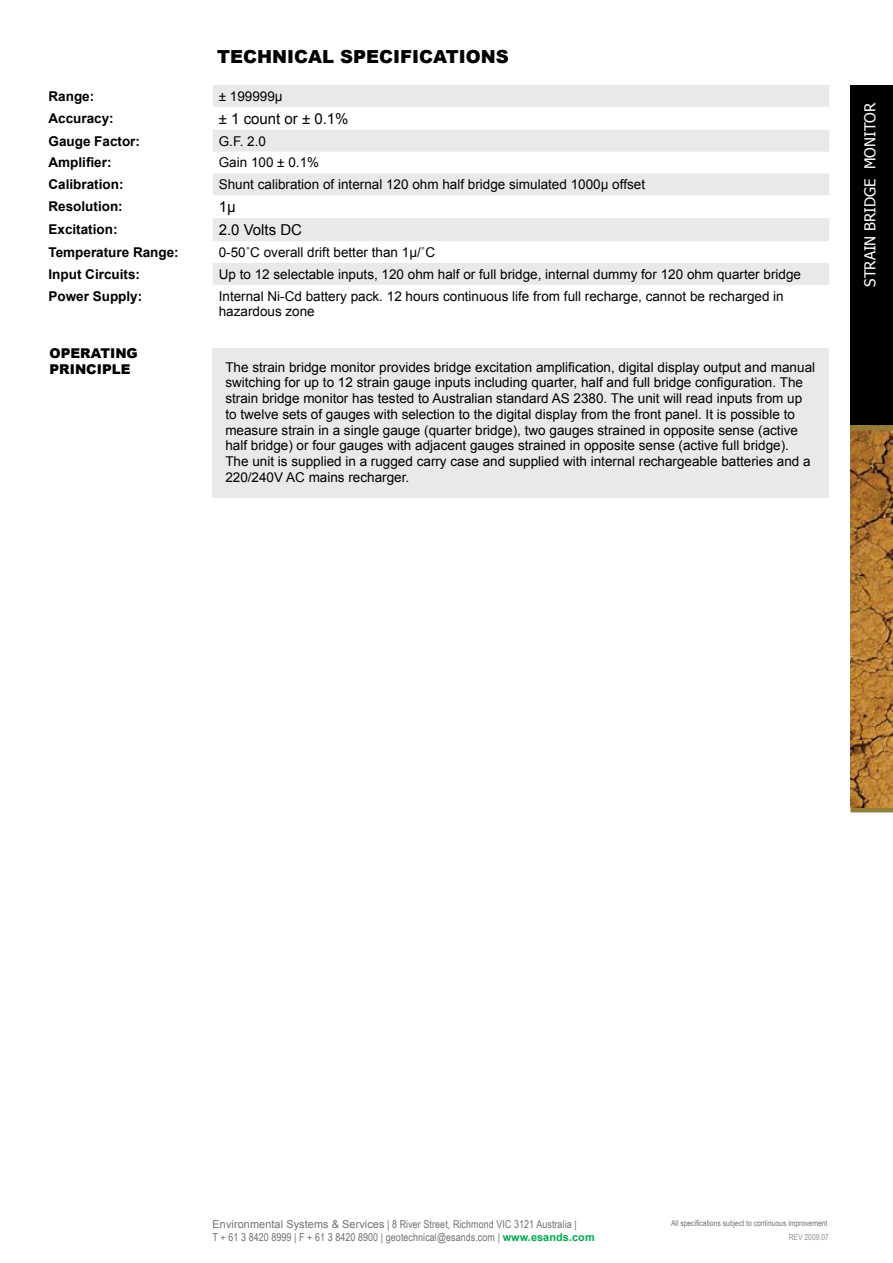
<style>
.page{position:relative;width:893px;height:1263px;background:#fff}
.page>*{position:absolute;margin:0;border:0;box-sizing:border-box;transform-origin:0 0}
.t1{font:900 18px "Arial";color:#000}
.t2{font:15px "Arial";color:#000}
.t3{font:15px "Tahoma";color:#fff}
.t4{font:13.5px/15.8px "Arial";color:#000}
.t5{font:700 13.5px "Arial";color:#000}
.t6{font:900 13.5px/16.2px "Arial";color:#000}
.t7{font:10.8px/13px "Arial Narrow";letter-spacing:.01em;color:#717070}
.t8{font:8.25px "Arial Narrow";color:#717070}
.t9{font:8.25px "Arial Narrow";color:#939598}
.s1{font-family:"Arial"}
.s2{font-family:"Arial";font-weight:700;color:#00a94f}
</style>
<div class="page">
<div style="left:850px;top:85px;width:43px;height:341px;background:#000"></div>
<img style="left:850px;top:430px;width:43px;height:378px">
<div style="left:850px;top:425px;width:43px;height:5px;background:#937e3a"></div>
<hr style="left:850px;top:808px;width:43px;height:4px;background:#937e3a">
<svg style="left:213px;top:85px;width:616px;height:200px;fill:#ebe9e8"></svg>
<div style="left:213px;top:348px;width:616px;height:150px;background:#ebe9e8"></div>
<h1 class="t1" style="left:217px;top:43px;width:293px">TECHNICAL SPECIFICATIONS</h1>
<p class="t5" style="left:49px;top:87px;width:47px">Range:</p>
<p class="t4" style="left:219px;top:88px;width:65px">± 199999µ</p>
<p class="t5" style="left:49px;top:109px;width:67px">Accuracy:</p>
<p class="t2" style="left:219px;top:109px;width:131px">± 1 count or ± 0.1%</p>
<p class="t5" style="left:49px;top:132px;width:93px">Gauge Factor:</p>
<p class="t4" style="left:219px;top:133px;width:49px">G.F. 2.0</p>
<p class="t5" style="left:49px;top:154px;width:65px">Amplifier:</p>
<p class="t4" style="left:219px;top:155px;width:102px">Gain 100 ± 0.1%</p>
<p class="t5" style="left:49px;top:176px;width:77px">Calibration:</p>
<p class="t4" style="left:219px;top:177px;width:428px">Shunt calibration of internal 120 ohm half bridge simulated 1000µ offset</p>
<p class="t5" style="left:49px;top:197px;width:76px">Resolution:</p>
<p class="t2" style="left:219px;top:197px;width:18px">1µ</p>
<p class="t5" style="left:49px;top:220px;width:71px">Excitation:</p>
<p class="t2" style="left:219px;top:220px;width:85px">2.0 Volts DC</p>
<p class="t5" style="left:49px;top:243px;width:132px">Temperature Range:</p>
<p class="t4" style="left:219px;top:244px;width:218px">0-50˚C overall drift better than 1µ/˚C</p>
<p class="t5" style="left:49px;top:265px;width:93px">Input Circuits:</p>
<p class="t4" style="left:219px;top:266px;width:584px">Up to 12 selectable inputs, 120 ohm half or full bridge, internal dummy for 120 ohm quarter bridge</p>
<p class="t5" style="left:49px;top:287px;width:95px">Power Supply:</p>
<p class="t4" style="left:219px;top:288px;width:567px">Internal Ni-Cd battery pack. 12 hours continuous life from full recharge, cannot be recharged in hazardous zone</p>
<p class="t6" style="left:50px;top:345px;width:90px">OPERATING<br>PRINCIPLE</p>
<p class="t4" style="left:225px;top:359px;width:591px">The strain bridge monitor provides bridge excitation amplification, digital display output and manual switching for up to 12 strain gauge inputs including quarter, half and full bridge configuration. The strain bridge monitor has tested to Australian standard AS 2380. The unit will read inputs from up to twelve sets of gauges with selection to the digital display from the front panel. It is possible to measure strain in a single gauge (quarter bridge), two gauges strained in opposite sense (active half bridge) or four gauges with adjacent gauges strained in opposite sense (active full bridge).<br>The unit is supplied in a rugged carry case and supplied with internal rechargeable batteries and a 220/240V AC mains recharger.</p>
<p class="t3" style="left:860px;top:287px;width:185px;rotate:-90deg">STRAIN BRIDGE MONITOR</p>
<p class="t7" style="left:213px;top:1218px;width:384px"><span class="s1">Environmental Systems &amp; Services</span> | 8 River Street, Richmond VIC 3121 Australia |<br>T + 61 3 8420 8999 | F + 61 3 8420 8900 | geotechnical@esands.com | <span class="s2">www.esands.com</span></p>
<p class="t8" style="left:671px;top:1217px;width:158px">All specifications subject to continuous improvement</p>
<p class="t9" style="left:789px;top:1231px;width:42px">REV 2009.07</p>
</div>
